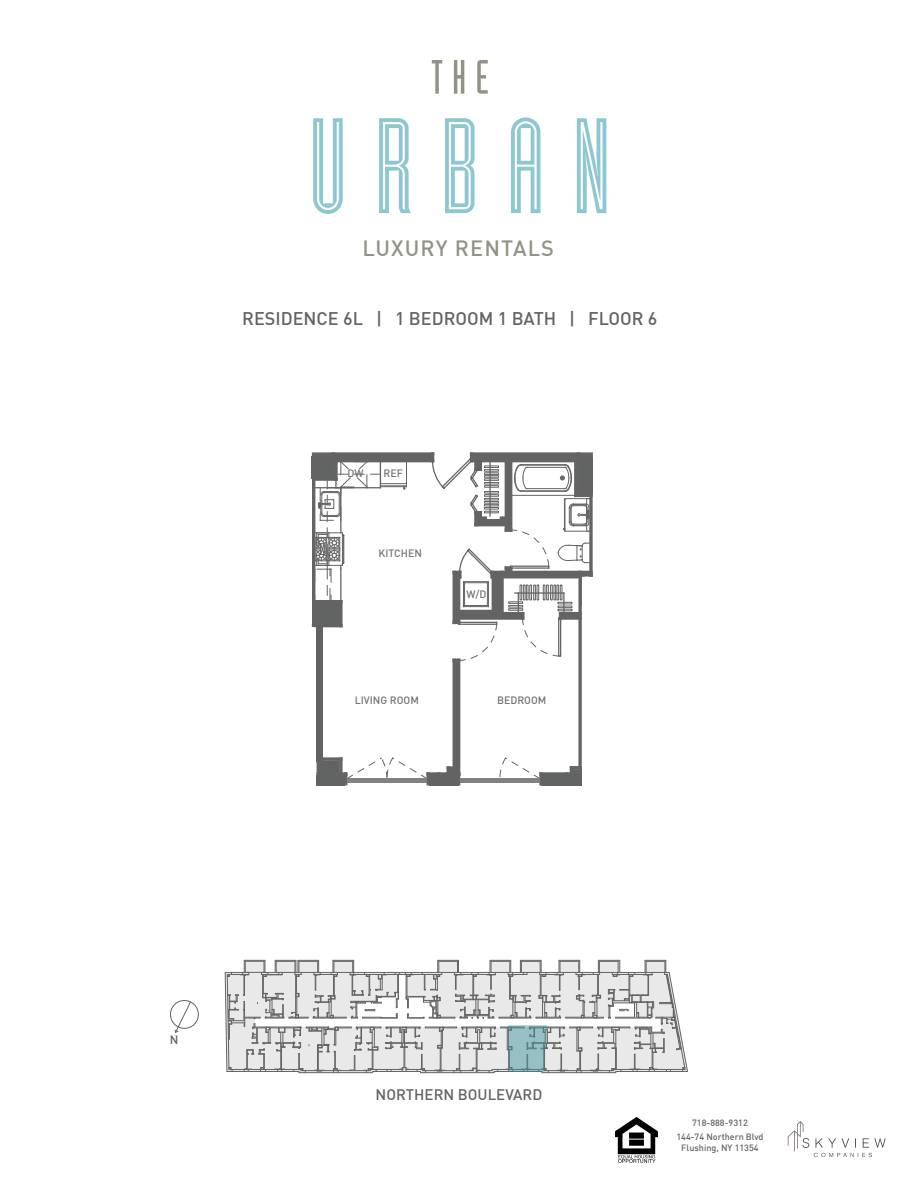
<style>
.page{position:relative;width:918px;height:1188px;background:#fff}
.page>*{position:absolute;margin:0;border:0;box-sizing:border-box;transform-origin:0 0}
.t1{font:500 21.75px "DIN";letter-spacing:.05em;color:#929286}
.t2{font:500 18px "DIN";color:#626363}
.t3{font:500 15px "DIN";color:#626363}
.t4{font:500 12px "DIN";color:#626363}
.t5{font:500 10.5px "DIN";color:#727373}
.t6{font:500 9px/10.8px "DIN";color:#626363;text-align:center}
</style>
<div class="page">
<img style="left:787px;top:1121px;width:99px;height:37px">
<svg style="left:225px;top:960px;width:463px;height:113px"></svg>
<div style="left:170px;top:1000px;width:29px;height:29px;border:1px solid #626363;border-radius:50%"></div>
<svg style="left:175px;top:1001px;width:16px;height:32px"></svg>
<hr style="left:315px;top:772px;width:31px;height:4px;background:#646464">
<svg style="left:428px;top:772px;width:11px;height:3px"></svg>
<hr style="left:426px;top:774px;width:4px;height:11px;background:#646464">
<svg style="left:541px;top:772px;width:26px;height:2px"></svg>
<hr style="left:539px;top:774px;width:4px;height:11px;background:#646464">
<hr style="left:312px;top:604px;width:3px;height:19px;background:#646464">
<svg style="left:579px;top:452px;width:14px;height:2px"></svg>
<hr style="left:314px;top:626px;width:3px;height:148px;background:#646464">
<svg style="left:472px;top:452px;width:107px;height:2px"></svg>
<svg style="left:333px;top:452px;width:100px;height:2px"></svg>
<hr style="left:333px;top:459px;width:100px;height:3px;background:#646464">
<svg style="left:312px;top:452px;width:21px;height:4px"></svg>
<hr style="left:457px;top:660px;width:3px;height:114px;background:#646464">
<hr style="left:453px;top:660px;width:3px;height:108px;background:#646464">
<svg style="left:578px;top:662px;width:4px;height:104px"></svg>
<svg style="left:323px;top:757px;width:13px;height:4px"></svg>
<hr style="left:320px;top:626px;width:3px;height:136px;background:#646464">
<svg style="left:570px;top:766px;width:12px;height:8px"></svg>
<svg style="left:575px;top:769px;width:7px;height:4px"></svg>
<svg style="left:339px;top:602px;width:4px;height:24px"></svg>
<hr style="left:321px;top:624px;width:20px;height:3px;background:#646464">
<hr style="left:314px;top:600px;width:27px;height:3px;background:#646464">
<hr style="left:314px;top:603px;width:24px;height:3px;background:#646464">
<svg style="left:316px;top:764px;width:3px;height:8px"></svg>
<hr style="left:315px;top:761px;width:23px;height:3px;background:#646464">
<svg style="left:439px;top:757px;width:102px;height:28px"></svg>
<svg style="left:336px;top:757px;width:92px;height:28px"></svg>
<svg style="left:314px;top:772px;width:3px;height:13px"></svg>
<svg style="left:312px;top:462px;width:95px;height:140px"></svg>
<div style="left:460px;top:778px;width:80px;height:5px;background:#7f8183"></div>
<div style="left:347px;top:778px;width:80px;height:5px;background:#7f8183"></div>
<div style="left:312px;top:456px;width:22px;height:23px;background:#626363"></div>
<div style="left:331px;top:454px;width:100px;height:6px;background:#626363"></div>
<div style="left:314px;top:604px;width:26px;height:23px;background:#626363"></div>
<hr style="left:317px;top:627px;width:4px;height:135px;background:#626363">
<div style="left:319px;top:762px;width:18px;height:11px;background:#626363"></div>
<div style="left:317px;top:775px;width:28px;height:10px;background:#626363"></div>
<div style="left:429px;top:775px;width:30px;height:10px;background:#626363"></div>
<hr style="left:455px;top:661px;width:3px;height:114px;background:#626363">
<div style="left:542px;top:774px;width:40px;height:11px;background:#626363"></div>
<svg style="left:431px;top:454px;width:162px;height:208px"></svg>
<svg style="left:432px;top:60px;width:10px;height:34px"></svg>
<svg style="left:454px;top:60px;width:10px;height:34px"></svg>
<svg style="left:477px;top:60px;width:11px;height:34px"></svg>
<svg style="left:313px;top:118px;width:30px;height:96px"></svg>
<svg style="left:379px;top:118px;width:32px;height:95px"></svg>
<svg style="left:445px;top:118px;width:30px;height:95px"></svg>
<svg style="left:511px;top:117px;width:29px;height:96px"></svg>
<svg style="left:577px;top:118px;width:29px;height:95px"></svg>
<img style="left:616px;top:1118px;width:41px;height:44px">
<h1 class="t1" style="left:362px;top:235px;width:193px">LUXURY RENTALS</h1>
<h2 class="t2" style="left:242px;top:307px;width:417px">RESIDENCE 6L | 1 BEDROOM 1 BATH | FLOOR 6</h2>
<p class="t5" style="left:347px;top:467px;width:18px">DW</p>
<p class="t5" style="left:383px;top:467px;width:21px">REF</p>
<p class="t5" style="left:379px;top:547px;width:45px">KITCHEN</p>
<p class="t5" style="left:466px;top:587px;width:22px">W/D</p>
<p class="t5" style="left:355px;top:694px;width:66px">LIVING ROOM</p>
<p class="t5" style="left:497px;top:694px;width:51px">BEDROOM</p>
<h3 class="t4" style="left:170px;top:1032px;width:10px">N</h3>
<h3 class="t3" style="left:376px;top:1085px;width:168px">NORTHERN BOULEVARD</h3>
<p class="t6" style="left:692px;top:1117px;width:57px">718-888-9312</p>
<p class="t6" style="left:676px;top:1131px;width:89px">144-74 Northern Blvd<br>Flushing, NY 11354</p>
</div>
